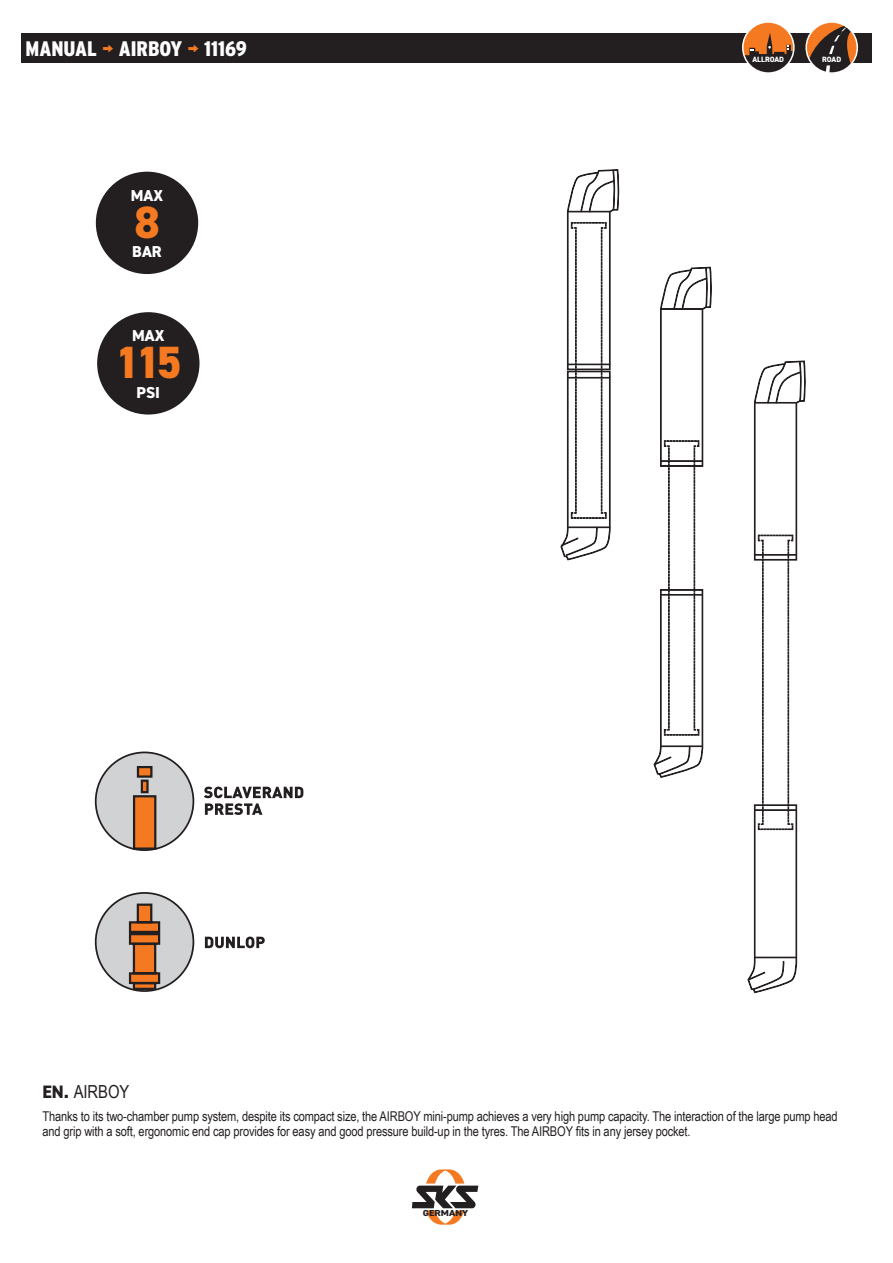
<style>
.page{position:relative;width:893px;height:1263px;background:#fff}
.page>*{position:absolute;margin:0;border:0;box-sizing:border-box;transform-origin:0 0}
.t1{font:800 45.3px "DIN2014";color:#f47921}
.t2{font:900 21px "Interstate Condensed";color:#fff}
.t3{font:18px "Arial Narrow";color:#231f20}
.t4{font:800 15.9px "DIN2014";color:#fff}
.t5{font:13.5px/15px "Arial Narrow";letter-spacing:-.01em;color:#231f20}
.t6{font:800 8.7px "DIN2014";color:#231f20;scale:1.17 1}
.t7{font:800 7.65px "DIN2014";color:#fff}
.s1{color:#f47921}
.s2{font-family:"DIN2014";font-weight:800}
</style>
<div class="page">
<div style="left:94px;top:170px;width:106px;height:106px;background:#231f20;border-radius:50%"></div>
<div style="left:92px;top:168px;width:110px;height:109px;border:3px solid #fff;border-radius:50%"></div>
<div style="left:95px;top:310px;width:106px;height:106px;background:#231f20;border-radius:50%"></div>
<div style="left:94px;top:309px;width:109px;height:109px;border:3px solid #fff;border-radius:50%"></div>
<svg style="left:412px;top:1169px;width:66px;height:56px"></svg>
<svg style="left:204px;top:787px;width:100px;height:28px"></svg>
<div style="left:96px;top:752px;width:97px;height:98px;background:#d1d2d4;border-radius:50%"></div>
<div style="left:95px;top:751px;width:99px;height:100px;border:2px solid #231f20;border-radius:50%"></div>
<svg style="left:132px;top:766px;width:26px;height:85px"></svg>
<svg style="left:205px;top:936px;width:60px;height:12px"></svg>
<div style="left:96px;top:893px;width:97px;height:98px;background:#d1d2d4;border-radius:50%"></div>
<div style="left:95px;top:892px;width:99px;height:100px;border:2px solid #231f20;border-radius:50%"></div>
<svg style="left:128px;top:903px;width:33px;height:88px"></svg>
<svg style="left:653px;top:267px;width:59px;height:511px"></svg>
<svg style="left:747px;top:360px;width:59px;height:633px"></svg>
<svg style="left:560px;top:169px;width:59px;height:391px"></svg>
<div style="left:21px;top:34px;width:851px;height:29px;background:#231f20"></div>
<div style="left:743px;top:22px;width:51px;height:51px;background:#f47921;border-radius:50%"></div>
<div style="left:742px;top:21px;width:53px;height:53px;border:2px solid #fff;border-radius:50%"></div>
<svg style="left:743px;top:33px;width:51px;height:40px"></svg>
<svg style="left:806px;top:24px;width:51px;height:47px"></svg>
<div style="left:805px;top:21px;width:53px;height:53px;border:2px solid #fff;border-radius:50%"></div>
<h2 class="t2" style="left:26px;top:39px;width:223px">MANUAL <span class="s1">→</span> AIRBOY <span class="s1">→</span> 11169</h2>
<p class="t4" style="left:131px;top:186px;width:34px">MAX</p>
<h1 class="t1" style="left:134px;top:196px;width:27px">8</h1>
<p class="t4" style="left:132px;top:242px;width:31px">BAR</p>
<p class="t4" style="left:132px;top:326px;width:34px">MAX</p>
<h1 class="t1" style="left:115px;top:336px;width:69px">115</h1>
<p class="t4" style="left:137px;top:383px;width:25px">PSI</p>
<p class="t7" style="left:752px;top:55px;width:33px">ALLROAD</p>
<p class="t7" style="left:822px;top:55px;width:20px">ROAD</p>
<h3 class="t3" style="left:43px;top:1085px;width:88px"><span class="s2">EN.</span> AIRBOY</h3>
<p class="t5" style="left:43px;top:1110px;width:797px">Thanks to its two-chamber pump system, despite its compact size, the AIRBOY mini-pump achieves a very high pump capacity. The interaction of the large pump head and grip with a soft, ergonomic end cap provides for easy and good pressure build-up in the tyres. The AIRBOY fits in any jersey pocket.</p>
<p class="t6" style="left:423px;top:1208px;width:40px">GERMANY</p>
</div>
